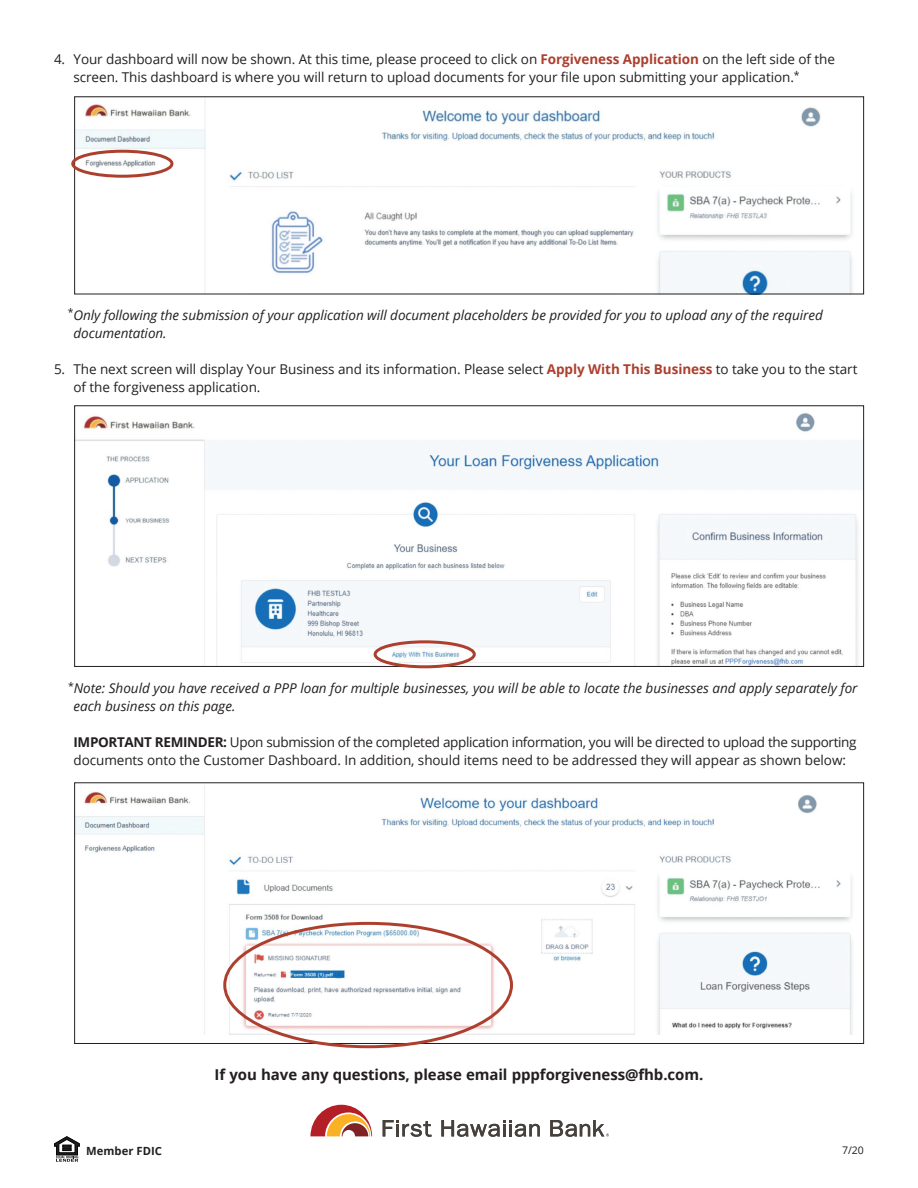
<style>
.page{position:relative;width:918px;height:1188px;background:#fff}
.page>*{position:absolute;margin:0;border:0;box-sizing:border-box;transform-origin:0 0}
.t1{font:700 15px "Open Sans";letter-spacing:-.005em;color:#231f20}
.t2{font:13.5px/18px "Open Sans";letter-spacing:-.005em;color:#231f20}
.t3{font:italic 13.5px/18px "Open Sans";color:#231f20}
.t4{font:700 11.25px "Open Sans";color:#231f20}
.t5{font:10.5px "Open Sans";color:#231f20}
.s1{font-weight:700;color:#ad3f2e}
.s2{font-weight:700}
</style>
<div class="page">
<img style="left:76px;top:98px;width:777px;height:194px">
<div style="left:74px;top:96px;width:790px;height:198px;border:1px solid #231f20"></div>
<div style="left:71px;top:150px;width:102px;height:28px;border:3px solid #ad3f2e;border-radius:50%"></div>
<img style="left:76px;top:413px;width:786px;height:252px">
<div style="left:374px;top:640px;width:102px;height:28px;border:3px solid #ad3f2e;border-radius:50%"></div>
<img style="left:76px;top:785px;width:777px;height:250px">
<div style="left:74px;top:782px;width:790px;height:262px;border:1px solid #231f20"></div>
<svg style="left:310px;top:1105px;width:62px;height:31px"></svg>
<svg style="left:383px;top:1120px;width:49px;height:17px"></svg>
<svg style="left:441px;top:1120px;width:99px;height:17px"></svg>
<svg style="left:550px;top:1120px;width:59px;height:17px"></svg>
<svg style="left:54px;top:1136px;width:25px;height:26px"></svg>
<p class="t2" style="left:73px;top:50px;width:763px;text-indent:-19px">4. Your dashboard will now be shown. At this time, please proceed to click on <span class="s1">Forgiveness Application</span> on the left side of the screen. This dashboard is where you will return to upload documents for your file upon submitting your application.<sup>*</sup></p>
<p class="t3" style="left:73px;top:305px;width:751px;text-indent:-6px"><sup>*</sup>Only following the submission of your application will document placeholders be provided for you to upload any of the required documentation.</p>
<p class="t2" style="left:73px;top:359px;width:786px;text-indent:-19px">5. The next screen will display Your Business and its information. Please select <span class="s1">Apply With This Business</span> to take you to the start of the forgiveness application.</p>
<p class="t3" style="left:73px;top:679px;width:786px;text-indent:-5px"><sup>*</sup>Note: Should you have received a PPP loan for multiple businesses, you will be able to locate the businesses and apply separately for each business on this page.</p>
<p class="t2" style="left:73px;top:733px;width:785px"><span class="s2">IMPORTANT REMINDER:</span> Upon submission of the completed application information, you will be directed to upload the supporting documents onto the Customer Dashboard. In addition, should items need to be addressed they will appear as shown below:</p>
<p class="t1" style="left:215px;top:1064px;width:490px">If you have any questions, please email pppforgiveness@fhb.com.</p>
<p class="t4" style="left:86px;top:1143px;width:77px">Member FDIC</p>
<p class="t5" style="left:842px;top:1143px;width:23px">7/20</p>
</div>
